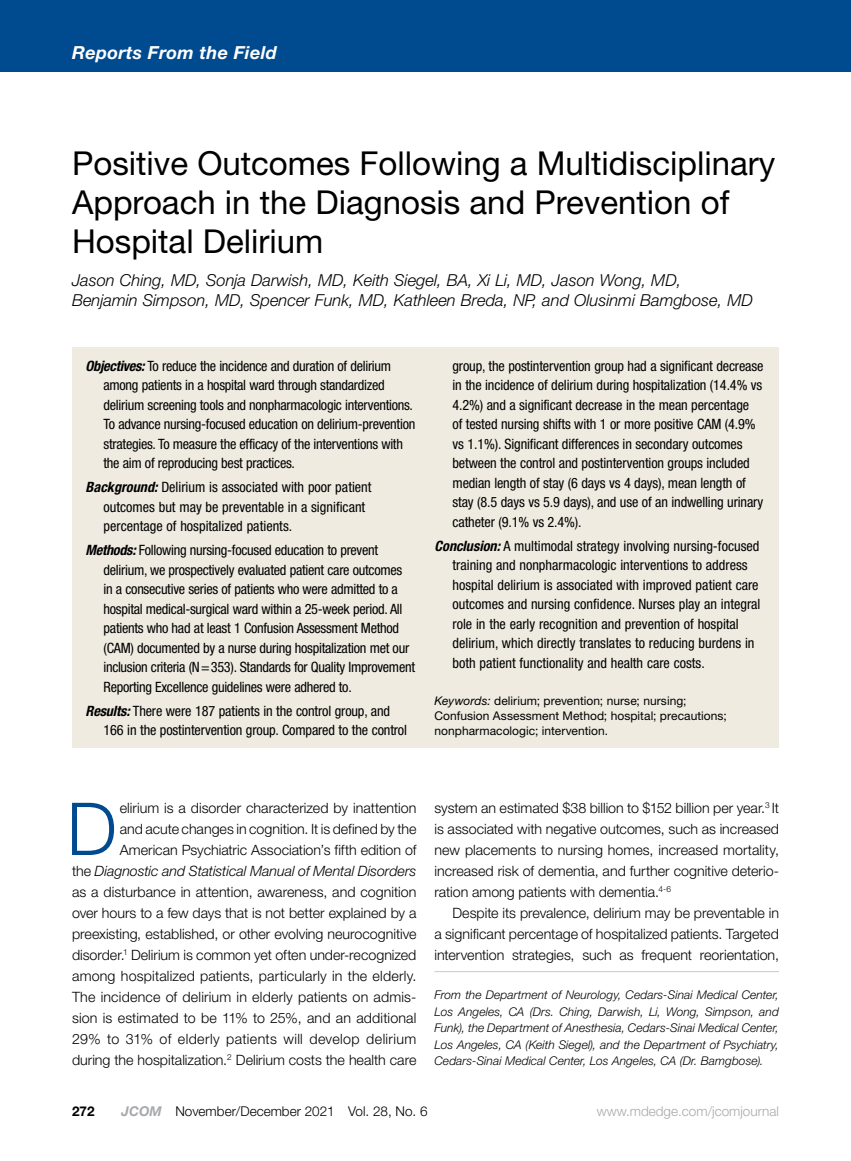
<style>
.page{position:relative;width:851px;height:1161px;background:#fff}
.page>*{position:absolute;margin:0;border:0;box-sizing:border-box;transform-origin:0 0}
.t1{font:300 73.05px "Helvetica Neue LT Std";color:#004a8f}
.t2{font:33px/39px "Helvetica Neue LT Std";color:#000}
.t3{font:italic 700 18px "Helvetica Neue LT Std";letter-spacing:.02em;color:#fff}
.t4{font:italic 300 16.5px/19.5px "Helvetica Neue LT Std";color:#000}
.t5{font:condensed 14.25px/19.5px "Helvetica Neue LT Std";letter-spacing:-.01em;color:#000}
.t6{font:300 14.25px/21px "Helvetica Neue LT Std";color:#000;text-align:justify}
.t7{font:300 13.5px "Helvetica Neue LT Std";color:#000}
.t8{font:300 13.5px "Helvetica Neue LT Std";color:#a7a9ac}
.t9{font:700 13.5px "Helvetica Neue LT Std";color:#000}
.t10{font:italic 300 12px/16.5px "Helvetica Neue LT Std";letter-spacing:.005em;color:#000;text-align:justify}
.t11{font:12px/15px "Helvetica Neue LT Std";letter-spacing:.005em;color:#000}
.s1{font-weight:700;font-style:italic}
.s2{font-style:italic}
.s3{font-weight:700;font-style:italic;color:#a7a9ac}
</style>
<div class="page">
<div style="left:0;top:0;width:850px;height:72px;background:#004a8f"></div>
<div style="left:72px;top:347px;width:706px;height:401px;background:#efebe1"></div>
<hr style="left:434px;top:971px;width:344px;height:1px;background:#c9cacc">
<p class="t3" style="left:72px;top:41px;width:206px">Reports From the Field</p>
<h2 class="t2" style="left:72px;top:143px;width:704px">Positive Outcomes Following a Multidisciplinary<br>Approach in the Diagnosis and Prevention of<br>Hospital Delirium</h2>
<p class="t4" style="left:72px;top:270px;width:682px">Jason Ching, MD, Sonja Darwish, MD, Keith Siegel, BA, Xi Li, MD, Jason Wong, MD,<br>Benjamin Simpson, MD, Spencer Funk, MD, Kathleen Breda, NP, and Olusinmi Bamgbose, MD</p>
<p class="t5" style="left:103px;top:356px;width:313px;text-indent:-18px"><span class="s1">Objectives:</span> To reduce the incidence and duration of delirium among patients in a hospital ward through standardized delirium screening tools and nonpharmacologic interventions.<br>To advance nursing-focused education on delirium-prevention strategies. To measure the efficacy of the interventions with the aim of reproducing best practices.</p>
<p class="t5" style="left:103px;top:478px;width:269px;text-indent:-18px"><span class="s1">Background:</span> Delirium is associated with poor patient outcomes but may be preventable in a significant percentage of hospitalized patients.</p>
<p class="t5" style="left:103px;top:541px;width:313px;text-indent:-18px"><span class="s1">Methods:</span> Following nursing-focused education to prevent delirium, we prospectively evaluated patient care outcomes in a consecutive series of patients who were admitted to a hospital medical-surgical ward within a 25-week period. All patients who had at least 1 Confusion Assessment Method (CAM) documented by a nurse during hospitalization met our inclusion criteria (N=353). Standards for Quality Improvement Reporting Excellence guidelines were adhered to.</p>
<p class="t5" style="left:103px;top:701px;width:305px;text-indent:-18px"><span class="s1">Results:</span> There were 187 patients in the control group, and<br>166 in the postintervention group. Compared to the control</p>
<p class="t5" style="left:452px;top:356px;width:312px">group, the postintervention group had a significant decrease in the incidence of delirium during hospitalization (14.4% vs 4.2%) and a significant decrease in the mean percentage<br>of tested nursing shifts with 1 or more positive CAM (4.9% vs 1.1%). Significant differences in secondary outcomes between the control and postintervention groups included median length of stay (6 days vs 4 days), mean length of stay (8.5 days vs 5.9 days), and use of an indwelling urinary catheter (9.1% vs 2.4%).</p>
<p class="t5" style="left:452px;top:536px;width:309px;text-indent:-18px"><span class="s1">Conclusion:</span> A multimodal strategy involving nursing-focused training and nonpharmacologic interventions to address hospital delirium is associated with improved patient care outcomes and nursing confidence. Nurses play an integral role in the early recognition and prevention of hospital delirium, which directly translates to reducing burdens in both patient functionality and health care costs.</p>
<p class="t11" style="left:434px;top:693px;width:294px"><span class="s2">Keywords:</span> delirium; prevention; nurse; nursing;<br>Confusion Assessment Method; hospital; precautions; nonpharmacologic; intervention.</p>
<p class="t6" style="left:72px;top:797px;width:346px;text-align:right">elirium is a disorder characterized by inattention<br>and acute changes in cognition. It is defined by the American Psychiatric Association’s fifth edition of<br>the <span class="s2">Diagnostic and Statistical Manual of Mental Disorders </span>as a disturbance in attention, awareness, and cognition over hours to a few days that is not better explained by a preexisting, established, or other evolving neurocognitive disorder.<sup>1</sup> Delirium is common yet often under-recognized among hospitalized patients, particularly in the elderly.<br>The incidence of delirium in elderly patients on admis&shy;sion is estimated to be 11% to 25%, and an additional 29% to 31% of elderly patients will develop delirium during the hospitalization.<sup>2</sup> Delirium costs the health care</p>
<p class="t6" style="left:434px;top:797px;width:346px">system an estimated $38 billion to $152 billion per year.<sup>3</sup> It is associated with negative outcomes, such as increased new placements to nursing homes, increased mortality, increased risk of dementia, and further cognitive deterio&shy;ration among patients with dementia.<sup>4-6</sup></p>
<h1 class="t1" style="left:67px;top:784px;width:52px">D</h1>
<p class="t6" style="left:434px;top:902px;width:346px;text-indent:18px">Despite its prevalence, delirium may be preventable in a significant percentage of hospitalized patients. Targeted intervention strategies, such as frequent reorientation,</p>
<p class="t10" style="left:434px;top:986px;width:346px">From the Department of Neurology, Cedars-Sinai Medical Center, Los Angeles, CA (Drs. Ching, Darwish, Li, Wong, Simpson, and Funk), the Department of Anesthesia, Cedars-Sinai Medical Center, Los Angeles, CA (Keith Siegel), and the Department of Psychiatry, Cedars-Sinai Medical Center, Los Angeles, CA (Dr. Bamgbose).</p>
<p class="t9" style="left:72px;top:1103px;width:24px">272</p>
<p class="t7" style="left:122px;top:1103px;width:307px"><span class="s3">JCOM</span> November/December 2021 Vol. 28, No. 6</p>
<p class="t8" style="left:596px;top:1103px;width:184px">www.mdedge.com/jcomjournal</p>
</div>
